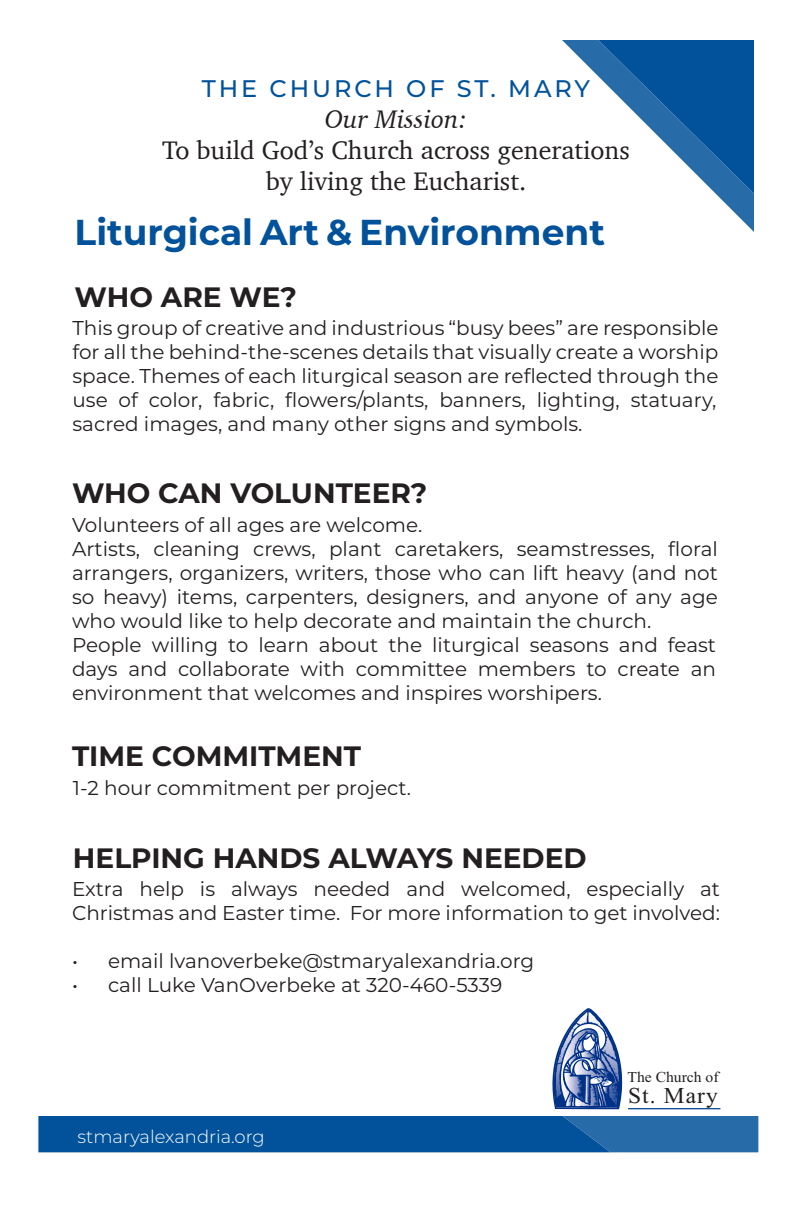
<style>
.page{position:relative;width:792px;height:1224px;background:#fff}
.page>*{position:absolute;margin:0;border:0;box-sizing:border-box;transform-origin:0 0}
.t1{font:700 36px "Montserrat";color:#01529a}
.t2{font:700 28px "Montserrat";color:#231f20}
.t3{font:26px/31.2px "Charter";color:#231f20;text-align:center}
.t4{font:italic 26px "Charter";color:#231f20}
.t5{font:500 24px "Montserrat";letter-spacing:.12em;color:#01529a}
.t6{font:22.6px "Times New Roman";letter-spacing:.045em;color:#231f20;scale:1.04 1}
.t7{font:20px/24px "Montserrat";color:#231f20;text-align:justify}
.t8{font:300 18px "Montserrat";color:#fff}
.t9{font:15px "Times New Roman";color:#231f20;scale:1.04 1}
</style>
<div class="page">
<svg style="left:562px;top:40px;width:192px;height:192px"></svg>
<svg style="left:552px;top:1008px;width:71px;height:101px"></svg>
<hr style="left:628px;top:1108px;width:92px;height:1px;background:#004393">
<svg style="left:38px;top:1116px;width:720px;height:36px;background:#0a589d"></svg>
<p class="t5" style="left:202px;top:72px;width:390px">THE CHURCH OF ST. MARY</p>
<p class="t4" style="left:325px;top:97px;width:144px">Our Mission:</p>
<p class="t3" style="left:162px;top:134px;width:469px">To build God’s Church across generations by living the Eucharist.</p>
<p class="t1" style="left:75px;top:207px;width:532px">Liturgical Art &amp; Environment</p>
<p class="t2" style="left:75px;top:277px;width:224px">WHO ARE WE?</p>
<p class="t7" style="left:72px;top:316px;width:648px">This group of creative and industrious “busy bees” are responsible for all the behind-the-scenes details that visually create a worship space. Themes of each liturgical season are reflected through the use of color, fabric, flowers/plants, banners, lighting, statuary, sacred images, and many other signs and symbols.</p>
<p class="t2" style="left:72px;top:473px;width:357px">WHO CAN VOLUNTEER?</p>
<p class="t7" style="left:72px;top:512px;width:352px">Volunteers of all ages are welcome.</p>
<p class="t7" style="left:72px;top:536px;width:648px">Artists, cleaning crews, plant caretakers, seamstresses, floral arrangers, organizers, writers, those who can lift heavy (and not so heavy) items, carpenters, designers, and anyone of any age who would like to help decorate and maintain the church.</p>
<p class="t7" style="left:72px;top:632px;width:646px">People willing to learn about the liturgical seasons and feast days and collaborate with committee members to create an environment that welcomes and inspires worshipers.</p>
<p class="t2" style="left:72px;top:736px;width:291px">TIME COMMITMENT</p>
<p class="t7" style="left:73px;top:775px;width:340px">1-2 hour commitment per project.</p>
<p class="t2" style="left:73px;top:838px;width:515px">HELPING HANDS ALWAYS NEEDED</p>
<p class="t7" style="left:72px;top:877px;width:650px">Extra help is always needed and welcomed, especially at<br>Christmas and Easter time. For more information to get involved:</p>
<p class="t7" style="left:72px;top:949px;width:464px">• email lvanoverbeke@stmaryalexandria.org</p>
<p class="t7" style="left:72px;top:973px;width:432px">• call Luke VanOverbeke at 320-460-5339</p>
<p class="t8" style="left:78px;top:1124px;width:189px">stmaryalexandria.org</p>
<p class="t9" style="left:627px;top:1067px;width:89px">The Church of</p>
<p class="t6" style="left:628px;top:1080px;width:88px">St. Mary</p>
</div>
